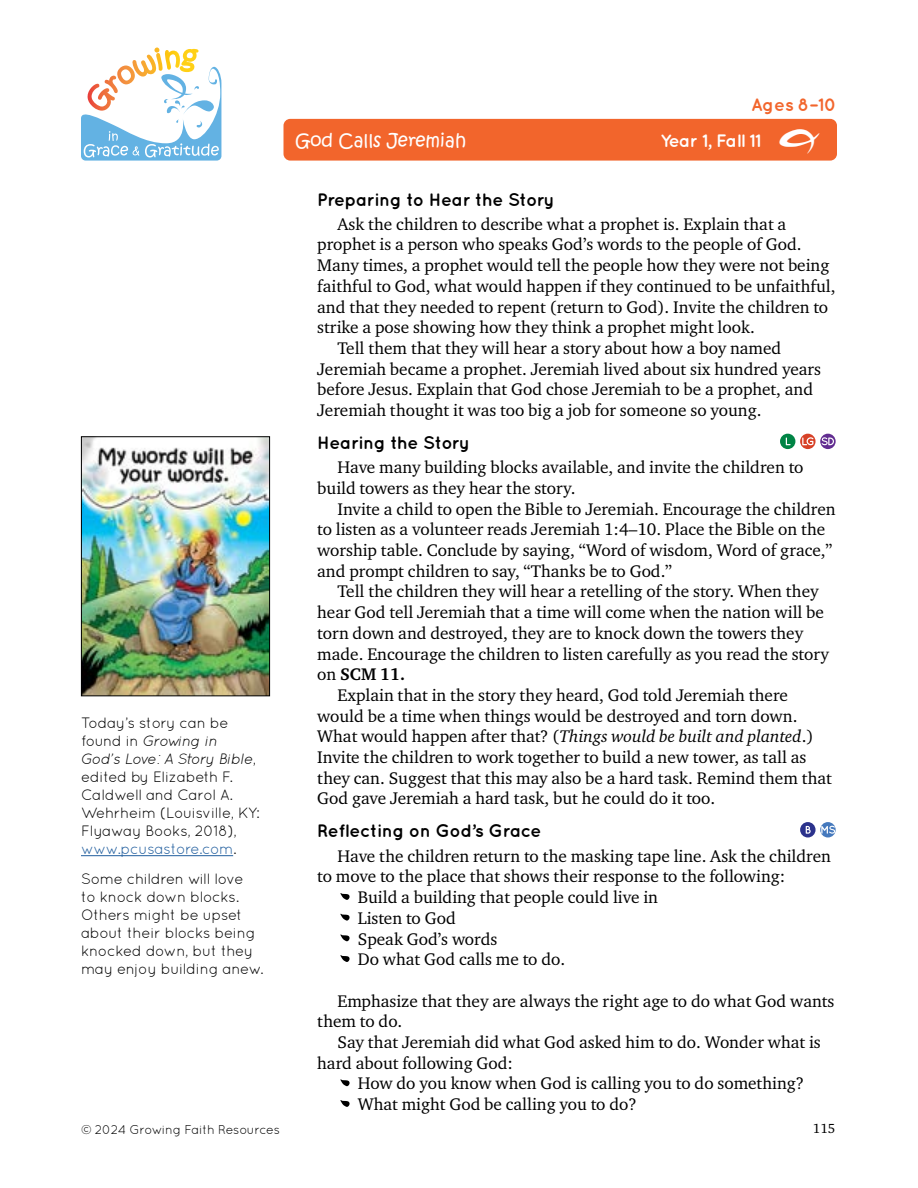
<style>
.page{position:relative;width:918px;height:1188px;background:#fff}
.page>*{position:absolute;margin:0;border:0;box-sizing:border-box;transform-origin:0 0}
.t1{font:69px "Growing Grace Gratitude";color:#000}
.t2{font:45px "Growing Grace Gratitude";color:#fff}
.t3{font:700 18px "Quicksand";letter-spacing:-.02em;color:#000}
.t4{font:18px "Kristen Normal ITC Std";color:#fff}
.t5{font:700 18px "Quicksand";letter-spacing:-.03em;color:#fff}
.t6{font:700 18px "Quicksand";color:#f2652c}
.t7{font:17.25px/20.7px "Charter ITC Std";color:#000}
.t8{font:700 17.25px "Charter ITC Std";color:#000}
.t9{font:15px/18px "Quicksand";letter-spacing:-.02em;color:#000}
.t10{font:13.5px "Charter ITC Std";color:#000}
.t11{font:12.75px "Quicksand";letter-spacing:-.03em;color:#000}
.s1{font-style:italic}
.s2{color:#215e9e}
.s3{font-weight:400}
</style>
<div class="page">
<svg style="left:81px;top:48px;width:140px;height:113px"></svg>
<div style="left:284px;top:119px;width:553px;height:42px;background:#f2652c;border-radius:7px"></div>
<svg style="left:780px;top:434px;width:15px;height:15px"></svg>
<svg style="left:786px;top:438px;width:5px;height:7px"></svg>
<svg style="left:800px;top:434px;width:16px;height:15px"></svg>
<svg style="left:802px;top:437px;width:12px;height:8px"></svg>
<svg style="left:820px;top:434px;width:16px;height:15px"></svg>
<svg style="left:822px;top:437px;width:12px;height:8px"></svg>
<svg style="left:800px;top:822px;width:16px;height:15px"></svg>
<svg style="left:806px;top:826px;width:5px;height:8px"></svg>
<svg style="left:820px;top:822px;width:16px;height:15px"></svg>
<svg style="left:821px;top:826px;width:14px;height:8px"></svg>
<img style="left:83px;top:438px;width:185px;height:256px">
<div style="left:81px;top:436px;width:189px;height:260px;border:1px solid #000"></div>
<hr style="left:81px;top:855px;width:152px;height:1px;background:#215e9e">
<p class="t9" style="left:81px;top:714px;width:180px">Today’s story can be found in <span class="s1">Growing in<br>God’s Love: A Story Bible</span>, edited by Elizabeth F.<br>Caldwell and Carol A.<br>Wehrheim (Louisville, KY:<br>Flyaway Books, 2018), <span class="s2">www.pcusastore.com</span>.</p>
<p class="t9" style="left:81px;top:869px;width:184px">Some children will love<br>to knock down blocks.<br>Others might be upset about their blocks being knocked down, but they may enjoy building anew.</p>
<p class="t6" style="left:751px;top:94px;width:87px">Ages 8–10</p>
<p class="t4" style="left:296px;top:129px;width:172px">God Calls Jeremiah</p>
<p class="t5" style="left:660px;top:130px;width:102px">Year 1, Fall 11</p>
<h2 class="t2" style="left:779px;top:122px;width:42px">E</h2>
<p class="t3" style="left:317px;top:188px;width:239px">Preparing to Hear the Story</p>
<p class="t7" style="left:338px;top:213px;width:450px">Ask the children to describe what a prophet is. Explain that a</p>
<p class="t7" style="left:317px;top:234px;width:486px">prophet is a person who speaks God’s words to the people of God.</p>
<p class="t7" style="left:317px;top:255px;width:514px">Many times, a prophet would tell the people how they were not being</p>
<p class="t7" style="left:317px;top:275px;width:520px">faithful to God, what would happen if they continued to be unfaithful,</p>
<p class="t7" style="left:317px;top:296px;width:513px">and that they needed to repent (return to God). Invite the children to</p>
<p class="t7" style="left:317px;top:317px;width:439px">strike a pose showing how they think a prophet might look.</p>
<p class="t7" style="left:338px;top:337px;width:445px">Tell them that they will hear a story about how a boy named</p>
<p class="t7" style="left:317px;top:358px;width:505px">Jeremiah became a prophet. Jeremiah lived about six hundred years</p>
<p class="t7" style="left:317px;top:379px;width:497px">before Jesus. Explain that God chose Jeremiah to be a prophet, and</p>
<p class="t7" style="left:317px;top:400px;width:446px">Jeremiah thought it was too big a job for someone so young.</p>
<p class="t3" style="left:317px;top:432px;width:154px">Hearing the Story</p>
<p class="t7" style="left:317px;top:457px;width:488px;text-indent:20px">Have many building blocks available, and invite the children to build towers as they hear the story.</p>
<p class="t7" style="left:317px;top:498px;width:520px;text-indent:20px">Invite a child to open the Bible to Jeremiah. Encourage the children to listen as a volunteer reads Jeremiah 1:4–10. Place the Bible on the worship table. Conclude by saying, “Word of wisdom, Word of grace,” and prompt children to say, “Thanks be to God.”</p>
<p class="t7" style="left:338px;top:581px;width:483px">Tell the children they will hear a retelling of the story. When they</p>
<p class="t7" style="left:317px;top:602px;width:508px">hear God tell Jeremiah that a time will come when the nation will be</p>
<p class="t7" style="left:317px;top:622px;width:488px">torn down and destroyed, they are to knock down the towers they</p>
<p class="t7" style="left:317px;top:643px;width:513px">made. Encourage the children to listen carefully as you read the story</p>
<p class="t8" style="left:317px;top:664px;width:90px"><span class="s3">on</span> SCM 11.</p>
<p class="t7" style="left:338px;top:684px;width:452px">Explain that in the story they heard, God told Jeremiah there</p>
<p class="t7" style="left:317px;top:705px;width:482px">would be a time when things would be destroyed and torn down.</p>
<p class="t7" style="left:317px;top:726px;width:498px">What would happen after that? (<span class="s1">Things would be built and planted</span>.)</p>
<p class="t7" style="left:317px;top:747px;width:491px">Invite the children to work together to build a new tower, as tall as</p>
<p class="t7" style="left:317px;top:767px;width:516px">they can. Suggest that this may also be a hard task. Remind them that</p>
<p class="t7" style="left:317px;top:788px;width:400px">God gave Jeremiah a hard task, but he could do it too.</p>
<p class="t3" style="left:317px;top:820px;width:226px">Reflecting on God’s Grace</p>
<p class="t7" style="left:317px;top:845px;width:515px;text-indent:20px">Have the children return to the masking tape line. Ask the children to move to the place that shows their response to the following:</p>
<h1 class="t1" style="left:340px;top:871px;width:12px">Z</h1>
<p class="t7" style="left:358px;top:887px;width:302px">Build a building that people could live in</p>
<h1 class="t1" style="left:340px;top:891px;width:12px">Z</h1>
<p class="t7" style="left:358px;top:907px;width:100px">Listen to God</p>
<h1 class="t1" style="left:340px;top:912px;width:12px">Z</h1>
<p class="t7" style="left:358px;top:928px;width:141px">Speak God’s words</p>
<h1 class="t1" style="left:340px;top:933px;width:12px">Z</h1>
<p class="t7" style="left:358px;top:949px;width:209px">Do what God calls me to do.</p>
<p class="t7" style="left:317px;top:990px;width:519px;text-indent:20px">Emphasize that they are always the right age to do what God wants them to do.</p>
<p class="t7" style="left:317px;top:1031px;width:505px;text-indent:20px">Say that Jeremiah did what God asked him to do. Wonder what is hard about following God:</p>
<h1 class="t1" style="left:340px;top:1057px;width:12px">Z</h1>
<p class="t7" style="left:358px;top:1073px;width:448px">How do you know when God is calling you to do something?</p>
<h1 class="t1" style="left:340px;top:1078px;width:12px">Z</h1>
<p class="t7" style="left:358px;top:1094px;width:281px">What might God be calling you to do?</p>
<p class="t11" style="left:81px;top:1122px;width:201px">© 2024 Growing Faith Resources</p>
<p class="t10" style="left:813px;top:1120px;width:24px">115</p>
</div>
